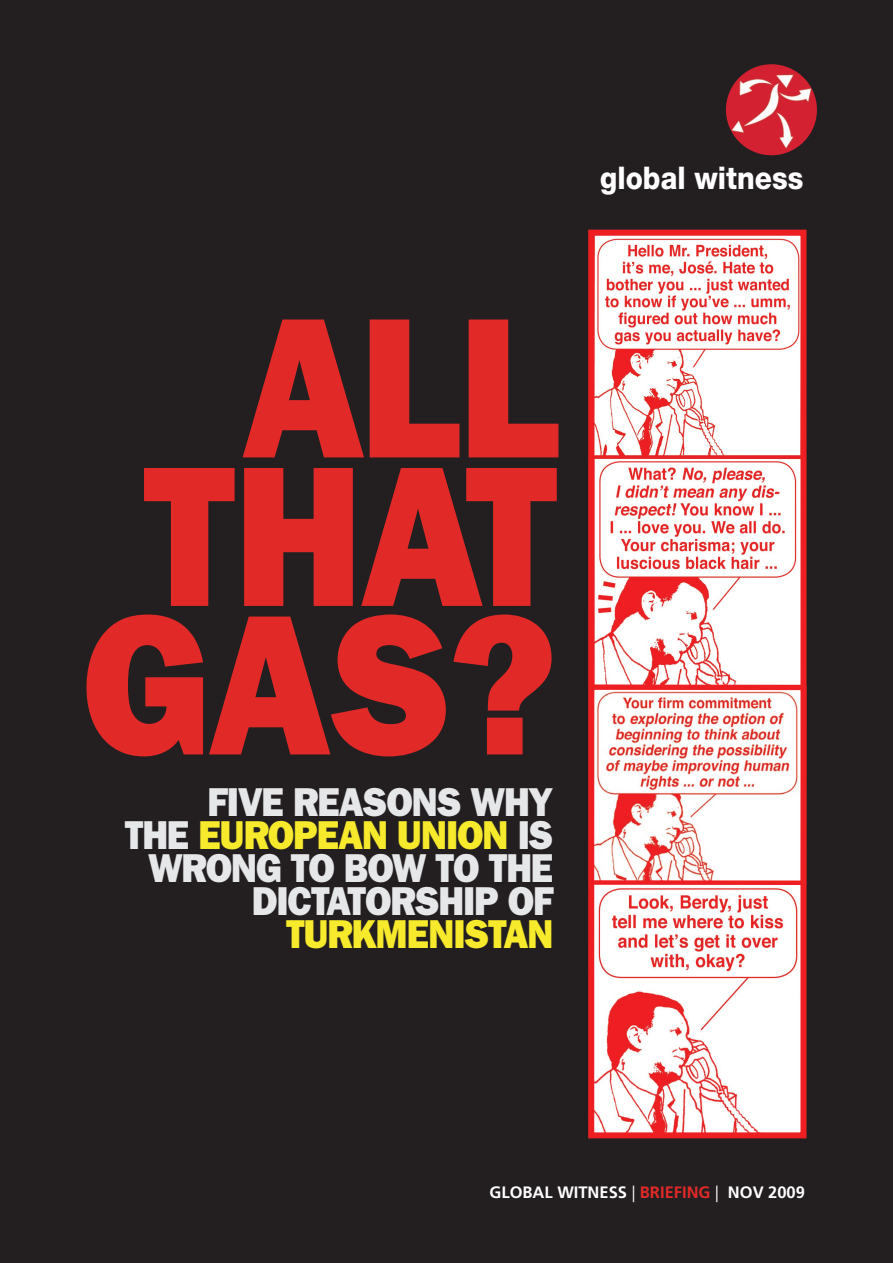
<style>
.page{position:relative;width:893px;height:1263px;background:#231f20}
.page>*{position:absolute;margin:0;border:0;box-sizing:border-box;transform-origin:0 0}
.t1{font:800 201px/148.5px "Franklin Gothic";letter-spacing:-.01em;color:#e12928;text-align:right;scale:.93 1}
.t2{font:800 40.5px/33px "Franklin Gothic";letter-spacing:-.03em;color:#e6e7e9;text-align:right;scale:.93 1}
.t3{font:800 40.5px "Franklin Gothic";letter-spacing:-.03em;color:#f7e92b;scale:.93 1}
.t4{font:800 31.2px "Helvetica Neue";color:#fff;scale:.9 1}
.t5{font:700 16.5px "Frutiger";color:#fff}
.s1{color:#f7e92b}
.s2{font-weight:300}
.s3{color:#e12928}
</style>
<div class="page">
<img style="left:726px;top:64px;width:91px;height:91px">
<svg style="left:588px;top:230px;width:218px;height:908px;background:#f7c9c8"></svg>
<p class="t4" style="left:600px;top:159px;width:227px">global witness</p>
<h1 class="t1" style="left:82px;top:315px;width:514px">ALL<br>THAT<br>GAS?</h1>
<p class="t2" style="left:125px;top:786px;width:462px">FIVE REASONS WHY<br>THE <span class="s1">EUROPEAN UNION</span> IS<br>WRONG TO BOW TO THE<br>DICTATORSHIP OF</p>
<p class="t3" style="left:286px;top:910px;width:289px">TURKMENISTAN</p>
<p class="t5" style="left:489px;top:1182px;width:317px">GLOBAL WITNESS <span class="s2">|</span> <span class="s3">BRIEFING</span> <span class="s2">|</span> NOV 2009</p>
</div>
